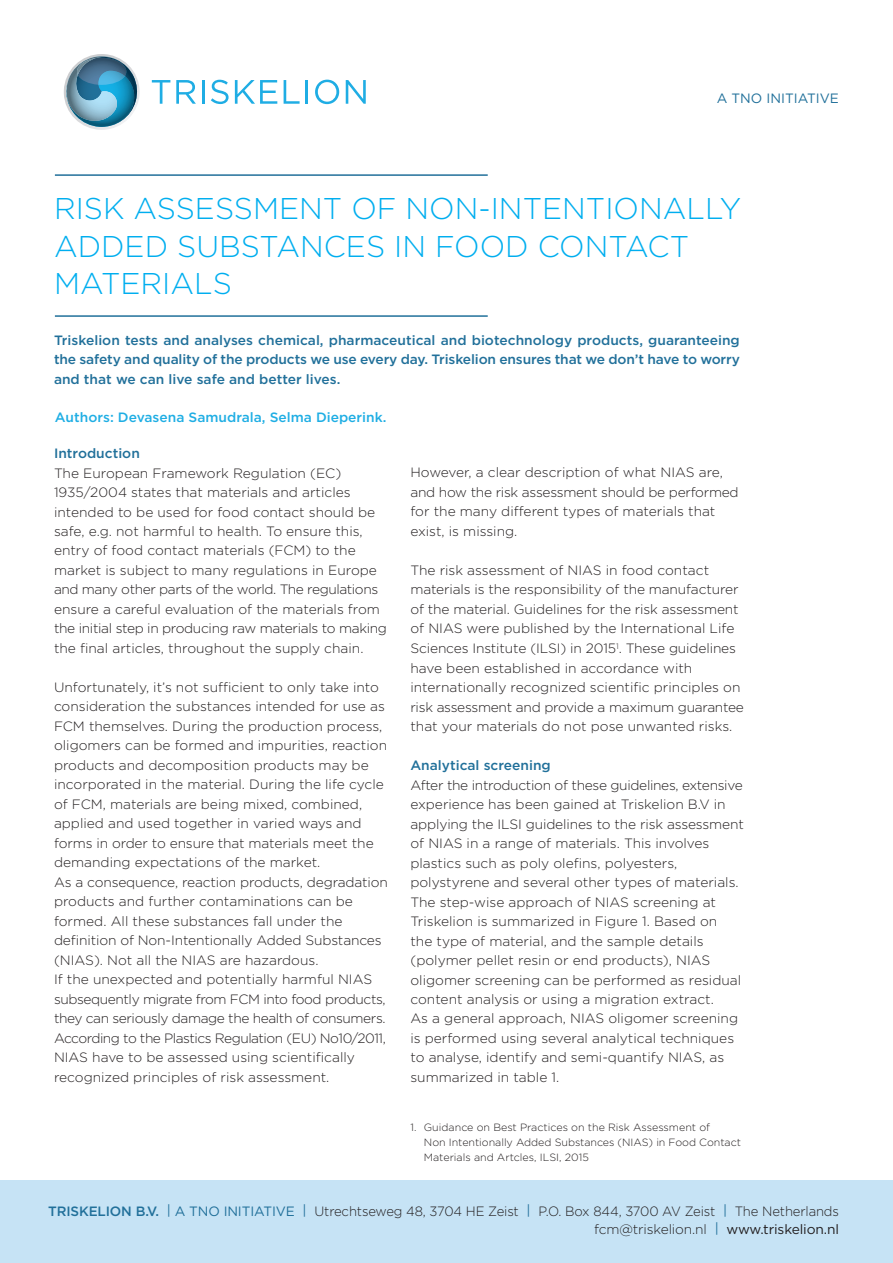
<style>
.page{position:relative;width:893px;height:1263px;background:#fff}
.page>*{position:absolute;margin:0;border:0;box-sizing:border-box;transform-origin:0 0}
.t1{font:300 30px/37.5px "Gotham";color:#00aeef}
.t2{font:300 13.5px/19.5px "Gotham";color:#231f20}
.t3{font:500 13.5px/19.5px "Gotham";color:#21709a;text-align:justify}
.t4{font:500 13.5px "Gotham";color:#1faee4}
.t5{font:13.5px "Gotham";color:#21709a}
.t6{font:300 10.5px/15px "Gotham";letter-spacing:-.005em;color:#231f20}
.s1{font-weight:500;color:#21709a}
.s2{font-weight:400;color:#21709a}
.s3{font-weight:400}
</style>
<div class="page">
<svg style="left:64px;top:54px;width:76px;height:76px"></svg>
<svg style="left:152px;top:80px;width:18px;height:24px"></svg>
<svg style="left:176px;top:80px;width:20px;height:24px"></svg>
<hr style="left:202px;top:80px;width:3px;height:24px;background:#1fade4">
<svg style="left:211px;top:80px;width:18px;height:24px"></svg>
<svg style="left:235px;top:80px;width:42px;height:24px"></svg>
<svg style="left:284px;top:80px;width:16px;height:24px"></svg>
<hr style="left:306px;top:80px;width:2px;height:24px;background:#1fade4">
<svg style="left:315px;top:80px;width:24px;height:24px"></svg>
<svg style="left:346px;top:80px;width:20px;height:24px"></svg>
<div style="left:0;top:1181px;width:893px;height:82px;background:#c6e3f5"></div>
<hr style="left:55px;top:174px;width:433px;height:2px;background:#21709a">
<hr style="left:55px;top:315px;width:433px;height:2px;background:#21709a">
<p class="t5" style="left:717px;top:90px;width:124px">A TNO INITIATIVE</p>
<h1 class="t1" style="left:54px;top:189px;width:689px">RISK ASSESSMENT OF NON-INTENTIONALLY<br>ADDED SUBSTANCES IN FOOD CONTACT<br>MATERIALS</h1>
<p class="t3" style="left:54px;top:330px;width:687px">Triskelion tests and analyses chemical, pharmaceutical and biotechnology products, guaranteeing the safety and quality of the products we use every day. Triskelion ensures that we don’t have to worry and that we can live safe and better lives.</p>
<p class="t4" style="left:55px;top:408px;width:333px">Authors: Devasena Samudrala, Selma Dieperink.</p>
<p class="t3" style="left:54px;top:443px;width:87px">Introduction</p>
<p class="t2" style="left:54px;top:463px;width:334px">The European Framework Regulation (EC)<br>1935/2004 states that materials and articles intended to be used for food contact should be safe, e.g. not harmful to health. To ensure this, entry of food contact materials (FCM) to the market is subject to many regulations in Europe and many other parts of the world. The regulations ensure a careful evaluation of the materials from the initial step in producing raw materials to making the final articles, throughout the supply chain.</p>
<p class="t2" style="left:54px;top:677px;width:335px">Unfortunately, it’s not sufficient to only take into consideration the substances intended for use as FCM themselves. During the production process, oligomers can be formed and impurities, reaction products and decomposition products may be incorporated in the material. During the life cycle of FCM, materials are being mixed, combined, applied and used together in varied ways and forms in order to ensure that materials meet the demanding expectations of the market.<br>As a consequence, reaction products, degradation products and further contaminations can be formed. All these substances fall under the definition of Non-Intentionally Added Substances (NIAS). Not all the NIAS are hazardous.<br>If the unexpected and potentially harmful NIAS subsequently migrate from FCM into food products, they can seriously damage the health of consumers.<br>According to the Plastics Regulation (EU) No10/2011, NIAS have to be assessed using scientifically recognized principles of risk assessment.</p>
<p class="t2" style="left:410px;top:462px;width:330px">However, a clear description of what NIAS are, and how the risk assessment should be performed for the many different types of materials that exist, is missing.</p>
<p class="t2" style="left:410px;top:560px;width:335px">The risk assessment of NIAS in food contact materials is the responsibility of the manufacturer of the material. Guidelines for the risk assessment of NIAS were published by the International Life Sciences Institute (ILSI) in 2015<sup>1</sup>. These guidelines have been established in accordance with internationally recognized scientific principles on risk assessment and provide a maximum guarantee that your materials do not pose unwanted risks.</p>
<p class="t3" style="left:410px;top:755px;width:142px">Analytical screening</p>
<p class="t2" style="left:410px;top:775px;width:335px">After the introduction of these guidelines, extensive experience has been gained at Triskelion B.V in applying the ILSI guidelines to the risk assessment of NIAS in a range of materials. This involves plastics such as poly olefins, polyesters, polystyrene and several other types of materials.<br>The step-wise approach of NIAS screening at Triskelion is summarized in Figure 1. Based on<br>the type of material, and the sample details (polymer pellet resin or end products), NIAS oligomer screening can be performed as residual content analysis or using a migration extract.<br>As a general approach, NIAS oligomer screening is performed using several analytical techniques to analyse, identify and semi-quantify NIAS, as summarized in table 1.</p>
<p class="t6" style="left:424px;top:1119px;width:319px;text-indent:-13px">1. Guidance on Best Practices on the Risk Assessment of<br>Non Intentionally Added Substances (NIAS) in Food Contact<br>Materials and Artcles, ILSI, 2015</p>
<p class="t2" style="left:48px;top:1202px;width:792px;line-height:18px;text-align:right"><span class="s1">TRISKELION B.V.</span> <span class="s2">| A TNO INITIATIVE |</span> Utrechtseweg 48, 3704 HE Zeist <span class="s2">|</span> P.O. Box 844, 3700 AV Zeist <span class="s2">|</span> The Netherlands fcm@triskelion.nl <span class="s2">|</span> <span class="s3">www.triskelion.nl</span></p>
</div>
